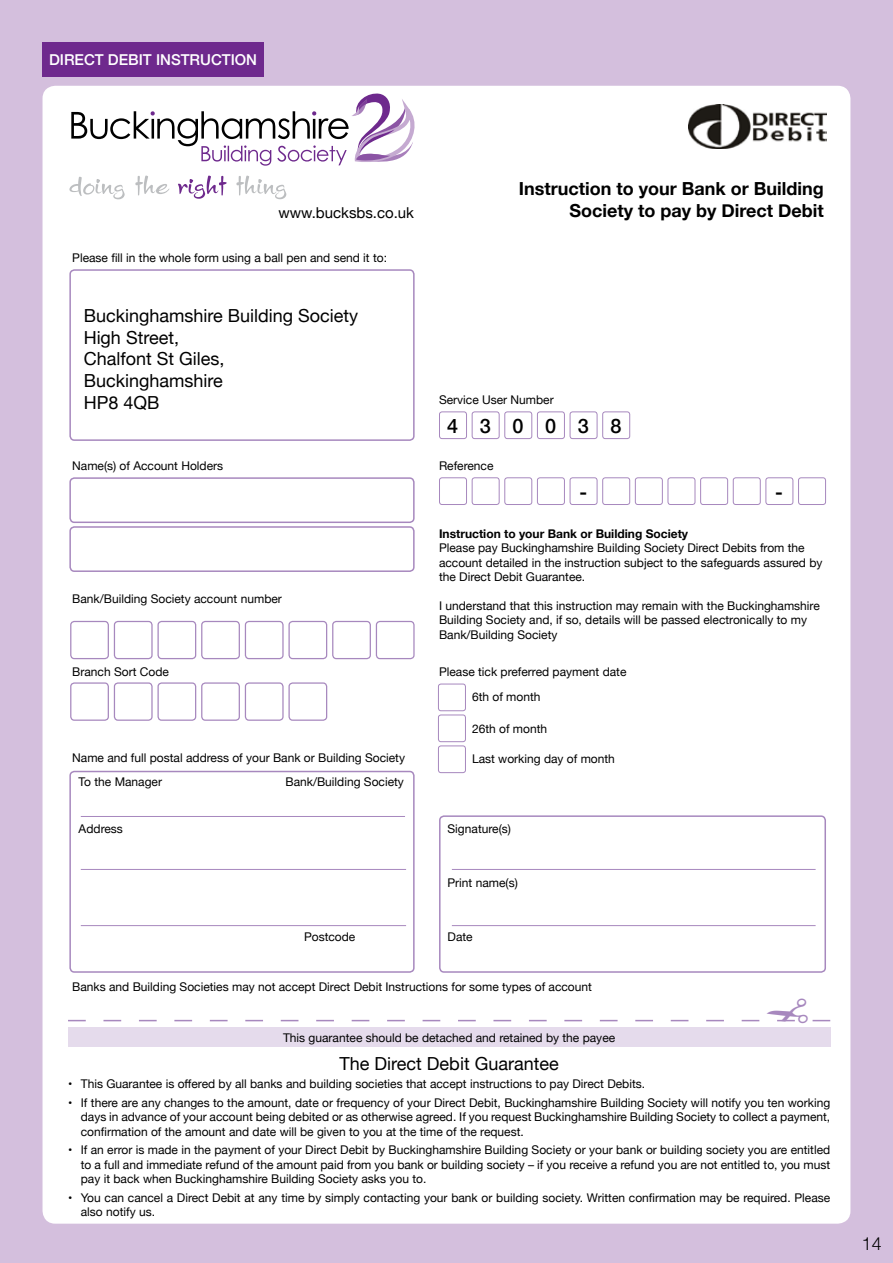
<style>
.page{position:relative;width:893px;height:1263px;background:#d4bfdd}
.page>*{position:absolute;margin:0;border:0;box-sizing:border-box;transform-origin:0 0}
.t1{font:500 19.95px "Helvetica Neue";color:#000}
.t2{font:18px/21.6px "Helvetica Neue";color:#000}
.t3{font:700 18px/21.6px "Helvetica Neue";color:#000;text-align:right}
.t4{font:300 18px "Helvetica Neue";color:#000}
.t5{font:500 15px "Helvetica Neue";color:#fff}
.t6{font:15px "Helvetica Neue";color:#000}
.t7{font:12px/14.4px "Helvetica Neue";color:#000}
.t8{font:700 12px "Helvetica Neue";color:#000}
</style>
<div class="page">
<div style="left:43px;top:43px;width:221px;height:34px;background:#6e298d"></div>
<div style="left:43px;top:86px;width:807px;height:1138px;background:#fff;border-radius:13px"></div>
<img style="left:689px;top:104px;width:137px;height:44px">
<div style="left:69px;top:269px;width:346px;height:172px;border:2px solid #a788be;border-radius:4px"></div>
<div style="left:69px;top:477px;width:346px;height:46px;border:2px solid #a788be;border-radius:4px"></div>
<div style="left:69px;top:771px;width:346px;height:202px;border:2px solid #a788be;border-radius:4px"></div>
<div style="left:439px;top:815px;width:387px;height:158px;border:2px solid #a788be;border-radius:4px"></div>
<div style="left:69px;top:526px;width:346px;height:46px;border:2px solid #a788be;border-radius:4px"></div>
<div style="left:70px;top:621px;width:39px;height:38px;border:1px solid #a788be;border-radius:4px"></div>
<div style="left:70px;top:682px;width:39px;height:39px;border:1px solid #a788be;border-radius:4px"></div>
<div style="left:114px;top:621px;width:39px;height:38px;border:1px solid #a788be;border-radius:4px"></div>
<div style="left:114px;top:682px;width:39px;height:39px;border:1px solid #a788be;border-radius:4px"></div>
<div style="left:157px;top:621px;width:39px;height:38px;border:1px solid #a788be;border-radius:4px"></div>
<div style="left:157px;top:682px;width:39px;height:39px;border:1px solid #a788be;border-radius:4px"></div>
<div style="left:201px;top:621px;width:39px;height:38px;border:1px solid #a788be;border-radius:4px"></div>
<div style="left:201px;top:682px;width:39px;height:39px;border:1px solid #a788be;border-radius:4px"></div>
<div style="left:245px;top:621px;width:39px;height:38px;border:1px solid #a788be;border-radius:4px"></div>
<div style="left:245px;top:682px;width:39px;height:39px;border:1px solid #a788be;border-radius:4px"></div>
<div style="left:288px;top:621px;width:39px;height:38px;border:1px solid #a788be;border-radius:4px"></div>
<div style="left:288px;top:682px;width:39px;height:39px;border:1px solid #a788be;border-radius:4px"></div>
<div style="left:332px;top:621px;width:39px;height:38px;border:1px solid #a788be;border-radius:4px"></div>
<div style="left:376px;top:621px;width:39px;height:38px;border:1px solid #a788be;border-radius:4px"></div>
<div style="left:439px;top:477px;width:28px;height:28px;border:1px solid #a788be;border-radius:3px"></div>
<div style="left:439px;top:411px;width:28px;height:28px;border:1px solid #a788be;border-radius:3px"></div>
<div style="left:472px;top:477px;width:28px;height:28px;border:1px solid #a788be;border-radius:3px"></div>
<div style="left:472px;top:411px;width:28px;height:28px;border:1px solid #a788be;border-radius:3px"></div>
<div style="left:504px;top:477px;width:28px;height:28px;border:1px solid #a788be;border-radius:3px"></div>
<div style="left:504px;top:411px;width:28px;height:28px;border:1px solid #a788be;border-radius:3px"></div>
<div style="left:537px;top:477px;width:28px;height:28px;border:1px solid #a788be;border-radius:3px"></div>
<div style="left:537px;top:411px;width:28px;height:28px;border:1px solid #a788be;border-radius:3px"></div>
<div style="left:570px;top:477px;width:27px;height:28px;border:1px solid #a788be;border-radius:3px"></div>
<div style="left:570px;top:411px;width:27px;height:28px;border:1px solid #a788be;border-radius:3px"></div>
<div style="left:602px;top:477px;width:28px;height:28px;border:1px solid #a788be;border-radius:3px"></div>
<div style="left:602px;top:411px;width:28px;height:28px;border:1px solid #a788be;border-radius:3px"></div>
<div style="left:635px;top:477px;width:28px;height:28px;border:1px solid #a788be;border-radius:3px"></div>
<div style="left:667px;top:477px;width:28px;height:28px;border:1px solid #a788be;border-radius:3px"></div>
<div style="left:700px;top:477px;width:28px;height:28px;border:1px solid #a788be;border-radius:3px"></div>
<div style="left:733px;top:477px;width:28px;height:28px;border:1px solid #a788be;border-radius:3px"></div>
<div style="left:765px;top:477px;width:28px;height:28px;border:1px solid #a788be;border-radius:3px"></div>
<div style="left:798px;top:477px;width:28px;height:28px;border:1px solid #a788be;border-radius:3px"></div>
<hr style="left:81px;top:816px;width:324px;height:1px;background:#a788be">
<hr style="left:81px;top:869px;width:325px;height:1px;background:#a788be">
<hr style="left:452px;top:869px;width:364px;height:1px;background:#a788be">
<hr style="left:81px;top:925px;width:325px;height:1px;background:#a788be">
<hr style="left:452px;top:925px;width:364px;height:1px;background:#a788be">
<div style="left:68px;top:1027px;width:762px;height:19px;background:#e5dbec"></div>
<svg style="left:71px;top:93px;width:344px;height:73px"></svg>
<svg style="left:135px;top:176px;width:34px;height:19px"></svg>
<svg style="left:236px;top:176px;width:50px;height:23px"></svg>
<svg style="left:178px;top:176px;width:49px;height:23px"></svg>
<svg style="left:69px;top:177px;width:56px;height:22px"></svg>
<div style="left:438px;top:684px;width:28px;height:27px;border:1px solid #a788be;border-radius:3px"></div>
<div style="left:438px;top:714px;width:28px;height:28px;border:1px solid #a788be;border-radius:3px"></div>
<div style="left:438px;top:745px;width:28px;height:28px;border:1px solid #a788be;border-radius:3px"></div>
<svg style="left:68px;top:1019px;width:762px;height:3px"></svg>
<p class="t5" style="left:49px;top:48px;width:210px">DIRECT DEBIT INSTRUCTION</p>
<p class="t6" style="left:279px;top:202px;width:137px">www.bucksbs.co.uk</p>
<p class="t7" style="left:72px;top:252px;width:316px">Please fill in the whole form using a ball pen and send it to:</p>
<h2 class="t2" style="left:84px;top:306px;width:276px">Buckinghamshire Building Society<br>High Street,<br>Chalfont St Giles,<br>Buckinghamshire<br>HP8 4QB</h2>
<h2 class="t3" style="left:519px;top:178px;width:306px">Instruction to your Bank or Building<br>Society to pay by Direct Debit</h2>
<p class="t7" style="left:439px;top:393px;width:116px">Service User Number</p>
<h1 class="t1" style="left:447px;top:410px;width:110px">4300</h1>
<h1 class="t1" style="left:578px;top:410px;width:45px">3 8</h1>
<p class="t7" style="left:72px;top:459px;width:152px">Name(s) of Account Holders</p>
<p class="t7" style="left:439px;top:459px;width:56px">Reference</p>
<h1 class="t1" style="left:579px;top:476px;width:9px">-</h1>
<h1 class="t1" style="left:775px;top:476px;width:9px">-</h1>
<p class="t7" style="left:72px;top:592px;width:211px">Bank/Building Society account number</p>
<p class="t7" style="left:72px;top:665px;width:98px">Branch Sort Code</p>
<p class="t7" style="left:72px;top:751px;width:334px">Name and full postal address of your Bank or Building Society</p>
<p class="t8" style="left:439px;top:524px;width:251px">Instruction to your Bank or Building Society</p>
<p class="t7" style="left:439px;top:542px;width:385px">Please pay Buckinghamshire Building Society Direct Debits from the account detailed in the instruction subject to the safeguards assured by the Direct Debit Guarantee.</p>
<p class="t7" style="left:439px;top:599px;width:382px">I understand that this instruction may remain with the Buckinghamshire<br>Building Society and, if so, details will be passed electronically to my<br>Bank/Building Society</p>
<p class="t7" style="left:472px;top:660px;width:156px;line-height:24.6px;text-indent:-33px">Please tick preferred payment date<br>6th of month</p>
<p class="t7" style="left:472px;top:722px;width:77px">26th of month</p>
<p class="t7" style="left:472px;top:752px;width:144px">Last working day of month</p>
<p class="t7" style="left:79px;top:775px;width:85px">To the Manager</p>
<p class="t7" style="left:285px;top:775px;width:120px">Bank/Building Society</p>
<p class="t7" style="left:79px;top:822px;width:46px">Address</p>
<p class="t7" style="left:448px;top:822px;width:65px">Signature(s)</p>
<p class="t7" style="left:448px;top:877px;width:72px">Print name(s)</p>
<p class="t7" style="left:304px;top:930px;width:53px">Postcode</p>
<p class="t7" style="left:448px;top:930px;width:27px">Date</p>
<p class="t7" style="left:72px;top:980px;width:521px">Banks and Building Societies may not accept Direct Debit Instructions for some types of account</p>
<p class="t7" style="left:283px;top:1031px;width:334px">This guarantee should be detached and retained by the payee</p>
<h2 class="t2" style="left:340px;top:1053px;width:221px">The Direct Debit Guarantee</h2>
<p class="t7" style="left:68px;top:1077px;width:579px">• This Guarantee is offered by all banks and building societies that accept instructions to pay Direct Debits.</p>
<p class="t7" style="left:81px;top:1096px;width:751px;text-align:justify;text-indent:-13px">• If there are any changes to the amount, date or frequency of your Direct Debit, Buckinghamshire Building Society will notify you ten working days in advance of your account being debited or as otherwise agreed. If you request Buckinghamshire Building Society to collect a payment, confirmation of the amount and date will be given to you at the time of the request.</p>
<p class="t7" style="left:81px;top:1143px;width:751px;text-align:justify;text-indent:-13px">• If an error is made in the payment of your Direct Debit by Buckinghamshire Building Society or your bank or building society you are entitled to a full and immediate refund of the amount paid from you bank or building society – if you receive a refund you are not entitled to, you must pay it back when Buckinghamshire Building Society asks you to.</p>
<p class="t7" style="left:81px;top:1191px;width:751px;text-indent:-13px">• You can cancel a Direct Debit at any time by simply contacting your bank or building society. Written confirmation may be required. Please also notify us.</p>
<h2 class="t4" style="left:862px;top:1229px;width:22px">14</h2>
</div>
